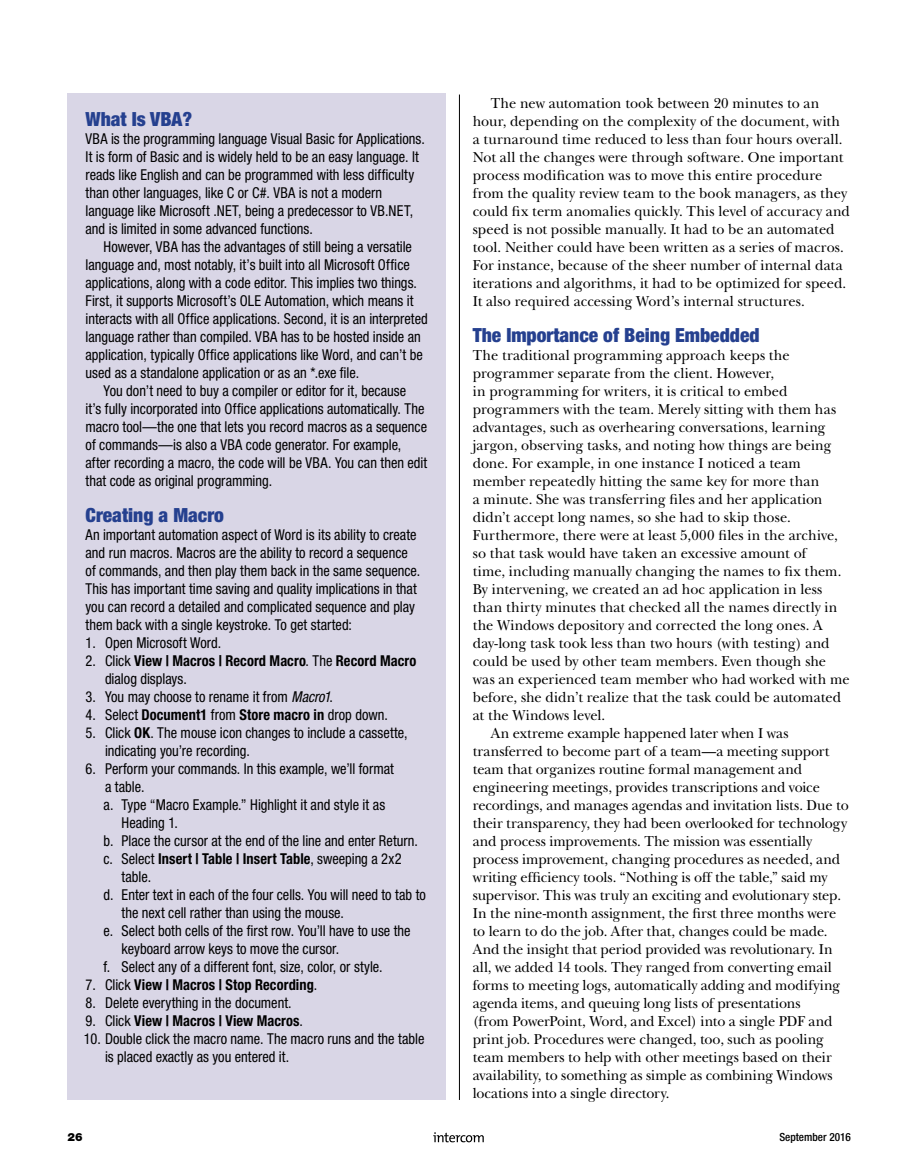
<style>
.page{position:relative;width:905px;height:1175px;background:#fff}
.page>*{position:absolute;margin:0;border:0;box-sizing:border-box;transform-origin:0 0}
.t1{font:900 condensed 19.5px "Helvetica Neue LT Std";color:#25408f}
.t2{font:15px/18px "New Baskerville Std";letter-spacing:-.005em;color:#000;scale:.96 1}
.t3{font:condensed 15px/18px "Helvetica Neue LT Std";color:#000;scale:.96 1}
.t4{font:700 condensed 15px/18px "Helvetica Neue LT Std";letter-spacing:.005em;color:#000;scale:.96 1}
.t5{font:500 condensed 11.25px "Helvetica Neue LT Std";color:#000}
.t6{font:900 11.25px "Helvetica Neue LT Std";color:#000}
.s1{font-weight:400}
.s2{font-style:italic}
.s3{font-weight:700}
</style>
<div class="page">
<hr style="left:459px;top:94px;width:1px;height:1006px;background:#000">
<div style="left:68px;top:93px;width:378px;height:1007px;background:#d9d6e6"></div>
<svg style="left:433px;top:1132px;width:51px;height:10px"></svg>
<h1 class="t1" style="left:86px;top:107px;width:108px">What Is VBA?</h1>
<p class="t3" style="left:86px;top:130px;width:355px">VBA is the programming language Visual Basic for Applications.<br>It is form of Basic and is widely held to be an easy language. It reads like English and can be programmed with less difficulty than other languages, like C or C#. VBA is not a modern language like Microsoft .NET, being a predecessor to VB.NET, and is limited in some advanced functions.</p>
<p class="t3" style="left:86px;top:238px;width:358px;text-indent:18px">However, VBA has the advantages of still being a versatile language and, most notably, it’s built into all Microsoft Office applications, along with a code editor. This implies two things.<br>First, it supports Microsoft’s OLE Automation, which means it interacts with all Office applications. Second, it is an interpreted language rather than compiled. VBA has to be hosted inside an application, typically Office applications like Word, and can’t be used as a standalone application or as an *.exe file.</p>
<p class="t3" style="left:86px;top:382px;width:357px;text-indent:18px">You don’t need to buy a compiler or editor for it, because<br>it’s fully incorporated into Office applications automatically. The macro tool—the one that lets you record macros as a sequence of commands—is also a VBA code generator. For example, after recording a macro, the code will be VBA. You can then edit that code as original programming.</p>
<h1 class="t1" style="left:86px;top:503px;width:140px">Creating a Macro</h1>
<p class="t3" style="left:86px;top:526px;width:350px">An important automation aspect of Word is its ability to create and run macros. Macros are the ability to record a sequence of commands, and then play them back in the same sequence.<br>This has important time saving and quality implications in that you can record a detailed and complicated sequence and play them back with a single keystroke. To get started:</p>
<p class="t3" style="left:86px;top:634px;width:143px">1. Open Microsoft Word.</p>
<p class="t4" style="left:105px;top:651px;width:326px;text-indent:-19px"><span class="s1">2. Click</span> View | Macros | Record Macro<span class="s1">. The</span> Record Macro <span class="s1">dialog displays.</span></p>
<p class="t3" style="left:86px;top:688px;width:259px">3. You may choose to rename it from <span class="s2">Macro1</span>.</p>
<p class="t3" style="left:85px;top:706px;width:316px">4. Select <span class="s3">Document1</span> from <span class="s3">Store macro in</span> drop down.</p>
<p class="t3" style="left:105px;top:724px;width:317px;text-indent:-19px">5. Click <span class="s3">OK</span>. The mouse icon changes to include a cassette, indicating you’re recording.</p>
<p class="t3" style="left:85px;top:760px;width:323px">6. Perform your commands. In this example, we’ll format</p>
<p class="t3" style="left:105px;top:778px;width:43px">a table.</p>
<p class="t3" style="left:104px;top:796px;width:295px">a. Type “Macro Example.” Highlight it and style it as</p>
<p class="t3" style="left:122px;top:814px;width:60px">Heading 1.</p>
<p class="t3" style="left:104px;top:832px;width:329px">b. Place the cursor at the end of the line and enter Return.</p>
<p class="t4" style="left:104px;top:849px;width:312px"><span class="s1">c. Select</span> Insert | Table | Insert Table<span class="s1">, sweeping a 2x2</span></p>
<p class="t3" style="left:122px;top:868px;width:32px">table.</p>
<p class="t3" style="left:104px;top:886px;width:337px">d. Enter text in each of the four cells. You will need to tab to</p>
<p class="t3" style="left:122px;top:904px;width:233px">the next cell rather than using the mouse.</p>
<p class="t3" style="left:104px;top:922px;width:321px">e. Select both cells of the first row. You’ll have to use the</p>
<p class="t3" style="left:122px;top:940px;width:228px">keyboard arrow keys to move the cursor.</p>
<p class="t3" style="left:104px;top:958px;width:292px">f. Select any of a different font, size, color, or style.</p>
<p class="t4" style="left:86px;top:975px;width:243px"><span class="s1">7. Click</span> View | Macros | Stop Recording<span class="s1">.</span></p>
<p class="t3" style="left:86px;top:994px;width:216px">8. Delete everything in the document.</p>
<p class="t4" style="left:86px;top:1011px;width:228px"><span class="s1">9. Click</span> View | Macros | View Macros<span class="s1">.</span></p>
<p class="t3" style="left:105px;top:1030px;width:334px;text-indent:-21px">10. Double click the macro name. The macro runs and the table is placed exactly as you entered it.</p>
<p class="t2" style="left:472px;top:94px;width:394px;text-indent:18px">The new automation took between 20 minutes to an hour, depending on the complexity of the document, with a turnaround time reduced to less than four hours overall.<br>Not all the changes were through software. One important process modification was to move this entire procedure from the quality review team to the book managers, as they could fix term anomalies quickly. This level of accuracy and speed is not possible manually. It had to be an automated tool. Neither could have been written as a series of macros.<br>For instance, because of the sheer number of internal data iterations and algorithms, it had to be optimized for speed.<br>It also required accessing Word’s internal structures.</p>
<h1 class="t1" style="left:472px;top:323px;width:288px">The Importance of Being Embedded</h1>
<p class="t2" style="left:472px;top:346px;width:331px">The traditional programming approach keeps the</p>
<p class="t2" style="left:472px;top:364px;width:315px">programmer separate from the client. However,</p>
<p class="t2" style="left:472px;top:382px;width:329px">in programming for writers, it is critical to embed</p>
<p class="t2" style="left:472px;top:400px;width:380px">programmers with the team. Merely sitting with them has</p>
<p class="t2" style="left:472px;top:418px;width:369px">advantages, such as overhearing conversations, learning</p>
<p class="t2" style="left:472px;top:436px;width:375px">jargon, observing tasks, and noting how things are being</p>
<p class="t2" style="left:472px;top:454px;width:343px">done. For example, in one instance I noticed a team</p>
<p class="t2" style="left:472px;top:472px;width:362px">member repeatedly hitting the same key for more than</p>
<p class="t2" style="left:472px;top:490px;width:366px">a minute. She was transferring files and her application</p>
<p class="t2" style="left:472px;top:508px;width:333px">didn’t accept long names, so she had to skip those.</p>
<p class="t2" style="left:472px;top:526px;width:382px">Furthermore, there were at least 5,000 files in the archive,</p>
<p class="t2" style="left:472px;top:544px;width:349px">so that task would have taken an excessive amount of</p>
<p class="t2" style="left:472px;top:562px;width:385px">time, including manually changing the names to fix them.</p>
<p class="t2" style="left:472px;top:580px;width:366px">By intervening, we created an ad hoc application in less</p>
<p class="t2" style="left:472px;top:598px;width:381px">than thirty minutes that checked all the names directly in</p>
<p class="t2" style="left:472px;top:616px;width:366px">the Windows depository and corrected the long ones. A</p>
<p class="t2" style="left:472px;top:634px;width:373px">day-long task took less than two hours (with testing) and</p>
<p class="t2" style="left:472px;top:652px;width:369px">could be used by other team members. Even though she</p>
<p class="t2" style="left:472px;top:670px;width:394px">was an experienced team member who had worked with me</p>
<p class="t2" style="left:472px;top:688px;width:385px">before, she didn’t realize that the task could be automated</p>
<p class="t2" style="left:472px;top:706px;width:139px">at the Windows level.</p>
<p class="t2" style="left:490px;top:724px;width:311px">An extreme example happened later when I was</p>
<p class="t2" style="left:472px;top:742px;width:373px">transferred to become part of a team—a meeting support</p>
<p class="t2" style="left:472px;top:760px;width:344px">team that organizes routine formal management and</p>
<p class="t2" style="left:472px;top:778px;width:363px">engineering meetings, provides transcriptions and voice</p>
<p class="t2" style="left:472px;top:796px;width:393px">recordings, and manages agendas and invitation lists. Due to</p>
<p class="t2" style="left:472px;top:814px;width:392px">their transparency, they had been overlooked for technology</p>
<p class="t2" style="left:472px;top:832px;width:355px">and process improvements. The mission was essentially</p>
<p class="t2" style="left:472px;top:850px;width:384px">process improvement, changing procedures as needed, and</p>
<p class="t2" style="left:472px;top:868px;width:371px">writing efficiency tools. “Nothing is off the table,” said my</p>
<p class="t2" style="left:472px;top:886px;width:385px">supervisor. This was truly an exciting and evolutionary step.</p>
<p class="t2" style="left:472px;top:904px;width:380px">In the nine-month assignment, the first three months were</p>
<p class="t2" style="left:472px;top:922px;width:371px">to learn to do the job. After that, changes could be made.</p>
<p class="t2" style="left:472px;top:940px;width:376px">And the insight that period provided was revolutionary. In</p>
<p class="t2" style="left:472px;top:958px;width:375px">all, we added 14 tools. They ranged from converting email</p>
<p class="t2" style="left:472px;top:976px;width:384px">forms to meeting logs, automatically adding and modifying</p>
<p class="t2" style="left:472px;top:994px;width:343px">agenda items, and queuing long lists of presentations</p>
<p class="t2" style="left:472px;top:1012px;width:376px">(from PowerPoint, Word, and Excel) into a single PDF and</p>
<p class="t2" style="left:472px;top:1030px;width:367px">print job. Procedures were changed, too, such as pooling</p>
<p class="t2" style="left:472px;top:1048px;width:375px">team members to help with other meetings based on their</p>
<p class="t2" style="left:472px;top:1066px;width:376px">availability, to something as simple as combining Windows</p>
<p class="t2" style="left:472px;top:1084px;width:206px">locations into a single directory.</p>
<p class="t6" style="left:68px;top:1130px;width:17px">26</p>
<p class="t5" style="left:779px;top:1130px;width:73px">September 2016</p>
</div>
